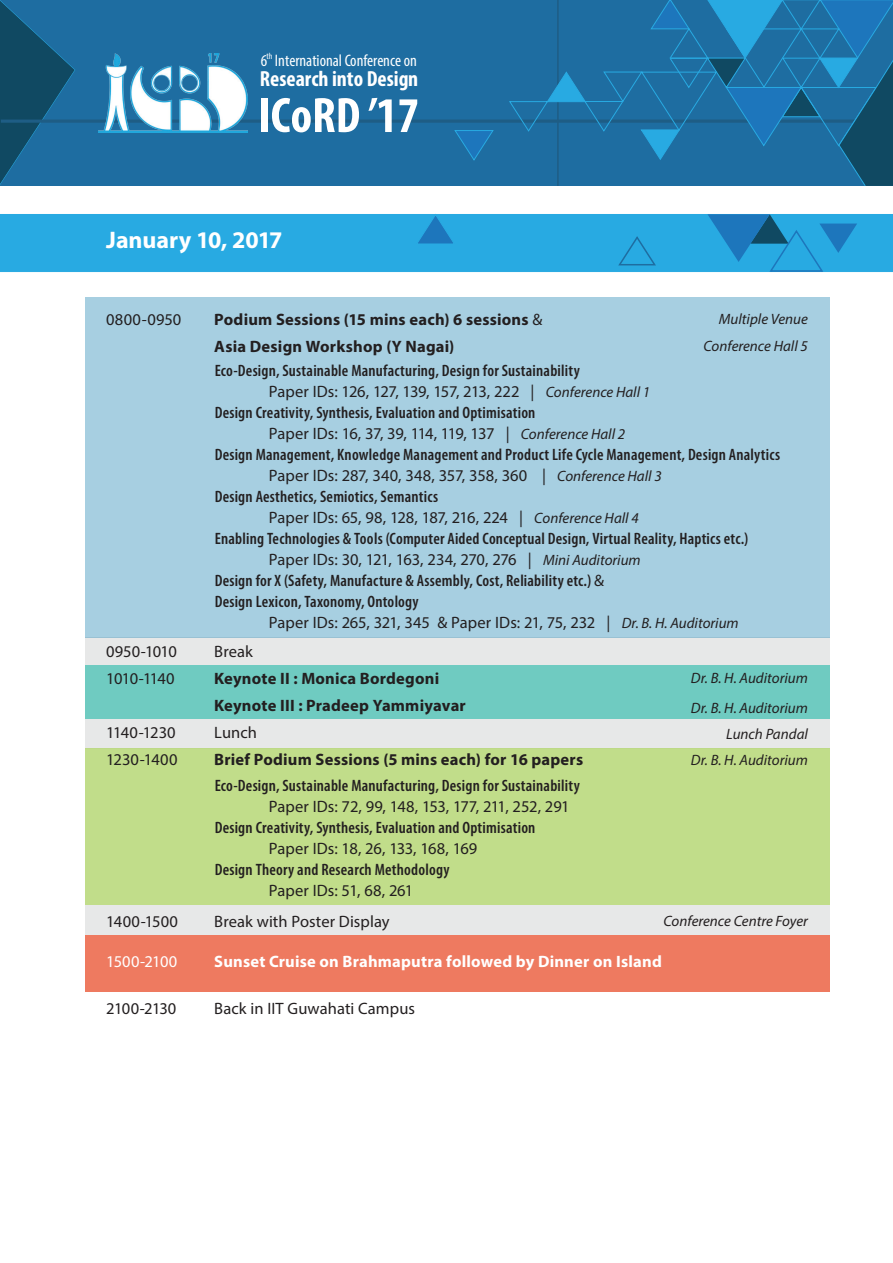
<style>
.page{position:relative;width:893px;height:1263px;background:#fff}
.page>*{position:absolute;margin:0;border:0;box-sizing:border-box;transform-origin:0 0}
.t1{font:700 condensed 50.1px "Myriad Pro";color:#fff}
.t2{font:700 24px "Myriad Pro";letter-spacing:-.005em;color:#fff}
.t3{font:700 condensed 21.9px "Myriad Pro";color:#fff}
.t4{font:condensed 16.65px "Myriad Pro";color:#fff}
.t5{font:600 condensed 16.5px "Myriad Pro";letter-spacing:.015em;color:#231f20}
.t6{font:16.5px "Myriad Pro";color:#231f20}
.t7{font:700 16.5px/27px "Myriad Pro";letter-spacing:.01em;color:#231f20}
.t8{font:700 16.5px "Myriad Pro";letter-spacing:.01em;color:#fff}
.t9{font:16.5px "Myriad Pro";letter-spacing:-.03em;color:#231f20}
.t10{font:16.5px "Myriad Pro";letter-spacing:-.025em;color:#231f20}
.t11{font:16.5px "Myriad Pro";letter-spacing:-.04em;color:#231f20}
.t12{font:16.5px "Myriad Pro";letter-spacing:-.025em;color:#fff}
.t13{font:italic 15px/27.6px "Myriad Pro";color:#231f20;text-align:right}
.t14{font:condensed 9px "Myriad Pro";color:#fff}
.s1{font-weight:400}
.s2{font-style:italic;font-size:15px}
.s3{font-weight:400;font-stretch:normal}
</style>
<div class="page">
<div style="left:0;top:214px;width:893px;height:58px;background:#28aae2"></div>
<svg style="left:617px;top:235px;width:40px;height:32px"></svg>
<svg style="left:416px;top:214px;width:39px;height:30px"></svg>
<svg style="left:707px;top:214px;width:150px;height:59px;background:#2798d0"></svg>
<div style="left:0;top:0;width:893px;height:186px;background:#1e6da1"></div>
<svg style="left:0;top:0;width:75px;height:185px"></svg>
<hr style="left:1px;top:120px;width:892px;height:3px;background:#1e5d85">
<svg style="left:454px;top:130px;width:39px;height:31px"></svg>
<svg style="left:509px;top:0;width:384px;height:186px"></svg>
<img style="left:99px;top:53px;width:148px;height:79px">
<div style="left:85px;top:719px;width:744px;height:29px;background:#e7e8e8"></div>
<div style="left:85px;top:905px;width:744px;height:30px;background:#e7e8e8"></div>
<div style="left:85px;top:638px;width:744px;height:27px;background:#e7e8e8"></div>
<div style="left:85px;top:665px;width:744px;height:54px;background:#6fcbc1"></div>
<div style="left:85px;top:748px;width:744px;height:157px;background:#c1dd8a"></div>
<div style="left:85px;top:297px;width:744px;height:341px;background:#a7cfe1"></div>
<div style="left:85px;top:935px;width:744px;height:57px;background:#ee7a60"></div>
<p class="t14" style="left:267px;top:51px;width:7px">th</p>
<p class="t4" style="left:261px;top:51px;width:158px">6 International Conference on</p>
<h3 class="t3" style="left:260px;top:65px;width:160px">Research into Design</h3>
<h1 class="t1" style="left:258px;top:84px;width:162px">ICoRD 17’</h1>
<h2 class="t2" style="left:106px;top:225px;width:178px">January 10, 2017</h2>
<p class="t6" style="left:106px;top:309px;width:77px">0800-0950</p>
<p class="t7" style="left:214px;top:305px;width:329px">Podium Sessions (15 mins each) 6 sessions <span class="s1">&amp;<br></span>Asia Design Workshop (Y Nagai)</p>
<p class="t13" style="left:703px;top:305px;width:106px">Multiple Venue<br>Conference Hall 5</p>
<p class="t5" style="left:215px;top:361px;width:367px">Eco-Design, Sustainable Manufacturing, Design for Sustainability</p>
<p class="t6" style="left:269px;top:382px;width:383px">Paper IDs: 126, 127, 139, 157, 213, 222 | <span class="s2">Conference Hall 1</span></p>
<p class="t5" style="left:215px;top:403px;width:322px">Design Creativity, Synthesis, Evaluation and Optimisation</p>
<p class="t9" style="left:269px;top:424px;width:358px">Paper IDs: 16, 37, 39, 114, 119, 137 | <span class="s2">Conference Hall 2</span></p>
<p class="t5" style="left:215px;top:445px;width:567px">Design Management, Knowledge Management and Product Life Cycle Management, Design Analytics</p>
<p class="t6" style="left:269px;top:466px;width:394px">Paper IDs: 287, 340, 348, 357, 358, 360 | <span class="s2">Conference Hall 3</span></p>
<p class="t5" style="left:215px;top:487px;width:225px">Design Aesthetics, Semiotics, Semantics</p>
<p class="t6" style="left:269px;top:508px;width:372px">Paper IDs: 65, 98, 128, 187, 216, 224 | <span class="s2">Conference Hall 4</span></p>
<p class="t5" style="left:215px;top:529px;width:535px">Enabling Technologies &amp; Tools (Computer Aided Conceptual Design, Virtual Reality, Haptics etc.)</p>
<p class="t6" style="left:269px;top:550px;width:373px">Paper IDs: 30, 121, 163, 234, 270, 276 | <span class="s2">Mini Auditorium</span></p>
<p class="t5" style="left:215px;top:571px;width:391px">Design for X (Safety, Manufacture &amp; Assembly, Cost, Reliability etc.) <span class="s3">&amp;</span></p>
<p class="t5" style="left:215px;top:592px;width:205px">Design Lexicon, Taxonomy, Ontology</p>
<p class="t6" style="left:269px;top:613px;width:471px">Paper IDs: 265, 321, 345 &amp; Paper IDs: 21, 75, 232 | <span class="s2">Dr. B. H. Auditorium</span></p>
<p class="t10" style="left:106px;top:641px;width:72px">0950-1010</p>
<p class="t6" style="left:214px;top:641px;width:40px">Break</p>
<p class="t11" style="left:106px;top:668px;width:70px">1010-1140</p>
<p class="t7" style="left:214px;top:664px;width:253px">Keynote II : Monica Bordegoni<br>Keynote III : Pradeep Yammiyavar</p>
<p class="t10" style="left:106px;top:722px;width:71px">1140-1230</p>
<p class="t6" style="left:214px;top:722px;width:44px">Lunch</p>
<p class="t6" style="left:106px;top:749px;width:73px">1230-1400</p>
<p class="t7" style="left:214px;top:745px;width:370px">Brief Podium Sessions (5 mins each) for 16 papers</p>
<p class="t5" style="left:215px;top:775px;width:367px">Eco-Design, Sustainable Manufacturing, Design for Sustainability</p>
<p class="t6" style="left:269px;top:796px;width:302px">Paper IDs: 72, 99, 148, 153, 177, 211, 252, 291</p>
<p class="t5" style="left:215px;top:817px;width:322px">Design Creativity, Synthesis, Evaluation and Optimisation</p>
<p class="t6" style="left:269px;top:838px;width:210px">Paper IDs: 18, 26, 133, 168, 169</p>
<p class="t5" style="left:215px;top:859px;width:236px">Design Theory and Research Methodology</p>
<p class="t6" style="left:269px;top:880px;width:146px">Paper IDs: 51, 68, 261</p>
<p class="t6" style="left:106px;top:911px;width:73px">1400-1500</p>
<p class="t6" style="left:214px;top:911px;width:177px">Break with Poster Display</p>
<p class="t13" style="left:691px;top:663px;width:119px">Dr. B. H. Auditorium</p>
<p class="t13" style="left:691px;top:694px;width:119px;line-height:26.5px">Dr. B. H. Auditorium<br>Lunch Pandal</p>
<p class="t13" style="left:691px;top:746px;width:119px">Dr. B. H. Auditorium</p>
<p class="t13" style="left:663px;top:906px;width:146px">Conference Centre Foyer</p>
<p class="t12" style="left:106px;top:951px;width:73px">1500-2100</p>
<p class="t8" style="left:214px;top:951px;width:449px">Sunset Cruise on Brahmaputra followed by Dinner on Island</p>
<p class="t11" style="left:106px;top:998px;width:72px">2100-2130</p>
<p class="t6" style="left:214px;top:998px;width:202px">Back in IIT Guwahati Campus</p>
</div>
